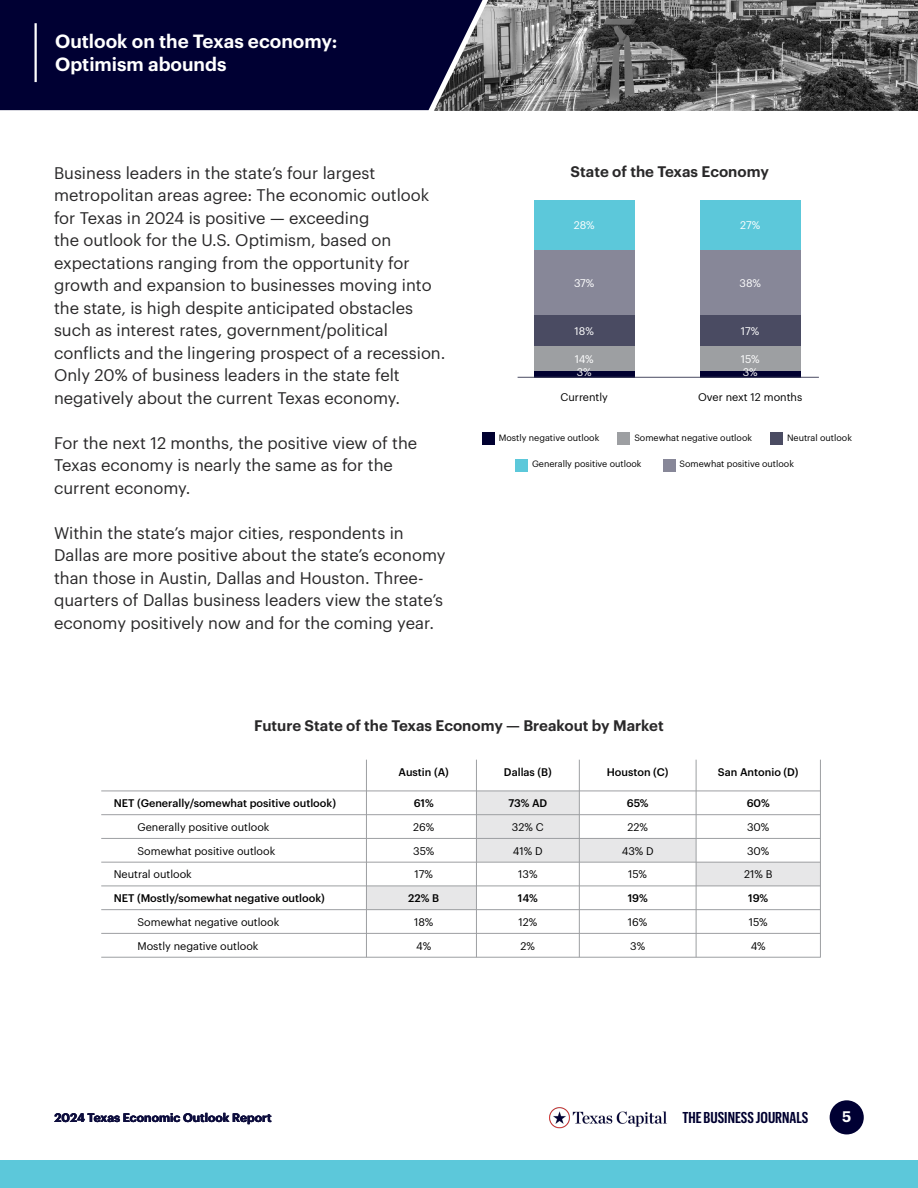
<style>
.page{position:relative;width:918px;height:1188px;background:#fff}
.page>*{position:absolute;margin:0;border:0;box-sizing:border-box;transform-origin:0 0}
.t1{font:600 18.75px/22.5px "Graphik";color:#fff}
.t2{font:16.5px/22.5px "Graphik";color:#292829}
.t3{font:600 15.45px "Graphik X Cond";color:#000030}
.t4{font:600 15px "Graphik";color:#292829}
.t5{font:600 15px "Graphik";color:#fff}
.t6{font:600 12px "Graphik";color:#0d0d3d}
.t7{font:10.8px/23.7px "Graphik";color:#000}
.t8{font:500 10.8px "Graphik";color:#000}
.t9{font:10.8px "Graphik";letter-spacing:-.005em;color:#fff}
.t10{font:9px "Graphik";color:#000}
</style>
<div class="page">
<img style="left:434px;top:0;width:484px;height:111px">
<div style="left:830px;top:1100px;width:34px;height:34px;background:#003;border-radius:50%"></div>
<div style="left:0;top:1161px;width:918px;height:27px;background:#5cc8da"></div>
<div style="left:0;top:0;width:483px;height:110px;background:#003"></div>
<hr style="left:35px;top:23px;width:2px;height:59px;background:#fff">
<div style="left:534px;top:200px;width:101px;height:50px;background:#5cc8da"></div>
<div style="left:534px;top:250px;width:101px;height:65px;background:#878798"></div>
<div style="left:534px;top:315px;width:101px;height:31px;background:#4a4b62"></div>
<div style="left:534px;top:346px;width:101px;height:25px;background:#9d9fa2"></div>
<svg style="left:534px;top:371px;width:101px;height:6px"></svg>
<div style="left:700px;top:200px;width:101px;height:50px;background:#5cc8da"></div>
<div style="left:700px;top:250px;width:101px;height:65px;background:#878798"></div>
<div style="left:700px;top:315px;width:101px;height:31px;background:#4a4b62"></div>
<div style="left:700px;top:346px;width:101px;height:25px;background:#9d9fa2"></div>
<svg style="left:700px;top:371px;width:101px;height:6px"></svg>
<hr style="left:518px;top:377px;width:301px;height:1px;background:#4a4b62">
<div style="left:482px;top:433px;width:13px;height:12px;background:#000030"></div>
<div style="left:618px;top:433px;width:12px;height:12px;background:#9d9fa2"></div>
<div style="left:771px;top:433px;width:12px;height:12px;background:#4a4b62"></div>
<div style="left:663px;top:459px;width:12px;height:13px;background:#878798"></div>
<div style="left:515px;top:459px;width:13px;height:13px;background:#5cc8da"></div>
<div style="left:696px;top:862px;width:124px;height:24px;background:#e7e7e8"></div>
<div style="left:579px;top:838px;width:117px;height:24px;background:#e7e7e8"></div>
<div style="left:366px;top:886px;width:110px;height:24px;background:#e7e7e8"></div>
<div style="left:476px;top:791px;width:103px;height:71px;background:#e7e7e8"></div>
<hr style="left:101px;top:791px;width:719px;height:1px;background:#9d9fa2">
<hr style="left:101px;top:814px;width:719px;height:1px;background:#9d9fa2">
<hr style="left:101px;top:838px;width:719px;height:1px;background:#9d9fa2">
<hr style="left:101px;top:862px;width:719px;height:1px;background:#9d9fa2">
<hr style="left:101px;top:886px;width:719px;height:1px;background:#9d9fa2">
<hr style="left:101px;top:909px;width:719px;height:1px;background:#9d9fa2">
<hr style="left:101px;top:933px;width:719px;height:1px;background:#9d9fa2">
<hr style="left:101px;top:957px;width:719px;height:1px;background:#9d9fa2">
<hr style="left:366px;top:760px;width:1px;height:197px;background:#9d9fa2">
<hr style="left:476px;top:760px;width:1px;height:197px;background:#9d9fa2">
<hr style="left:579px;top:760px;width:1px;height:197px;background:#9d9fa2">
<hr style="left:696px;top:760px;width:1px;height:197px;background:#9d9fa2">
<hr style="left:820px;top:760px;width:1px;height:197px;background:#9d9fa2">
<img style="left:549px;top:1107px;width:118px;height:21px">
<p class="t1" style="left:55px;top:29px;width:284px">Outlook on the Texas economy:<br>Optimism abounds</p>
<p class="t2" style="left:54px;top:160px;width:393px">Business leaders in the state’s four largest metropolitan areas agree: The economic outlook for Texas in 2024 is positive — exceeding<br>the outlook for the U.S. Optimism, based on expectations ranging from the opportunity for growth and expansion to businesses moving into the state, is high despite anticipated obstacles such as interest rates, government/political conflicts and the lingering prospect of a recession.<br>Only 20% of business leaders in the state felt negatively about the current Texas economy.</p>
<p class="t2" style="left:54px;top:430px;width:365px">For the next 12 months, the positive view of the<br>Texas economy is nearly the same as for the current economy.</p>
<p class="t2" style="left:54px;top:520px;width:393px">Within the state’s major cities, respondents in Dallas are more positive about the state’s economy than those in Austin, Dallas and Houston. Three&shy;quarters of Dallas business leaders view the state’s economy positively now and for the coming year.</p>
<p class="t4" style="left:571px;top:161px;width:200px">State of the Texas Economy</p>
<p class="t9" style="left:574px;top:217px;width:22px">28%</p>
<p class="t9" style="left:740px;top:217px;width:22px">27%</p>
<p class="t9" style="left:574px;top:275px;width:22px">37%</p>
<p class="t9" style="left:740px;top:275px;width:23px">38%</p>
<p class="t9" style="left:575px;top:323px;width:21px">18%</p>
<p class="t9" style="left:741px;top:323px;width:20px">17%</p>
<p class="t9" style="left:575px;top:351px;width:21px">14%</p>
<p class="t9" style="left:741px;top:351px;width:20px">15%</p>
<p class="t9" style="left:577px;top:364px;width:16px">3%</p>
<p class="t7" style="left:561px;top:384px;width:49px">Currently</p>
<p class="t7" style="left:698px;top:384px;width:106px">Over next 12 months</p>
<p class="t9" style="left:743px;top:364px;width:16px">3%</p>
<p class="t10" style="left:499px;top:431px;width:102px">Mostly negative outlook</p>
<p class="t10" style="left:634px;top:431px;width:119px">Somewhat negative outlook</p>
<p class="t10" style="left:787px;top:431px;width:66px">Neutral outlook</p>
<p class="t10" style="left:532px;top:457px;width:111px">Generally positive outlook</p>
<p class="t10" style="left:680px;top:457px;width:116px">Somewhat positive outlook</p>
<p class="t4" style="left:254px;top:714px;width:411px">Future State of the Texas Economy — Breakout by Market</p>
<p class="t8" style="left:399px;top:764px;width:52px">Austin (A)</p>
<p class="t8" style="left:504px;top:764px;width:49px">Dallas (B)</p>
<p class="t8" style="left:607px;top:764px;width:63px">Houston (C)</p>
<p class="t8" style="left:718px;top:764px;width:82px">San Antonio (D)</p>
<p class="t8" style="left:114px;top:795px;width:224px">NET (Generally/somewhat positive outlook)</p>
<p class="t7" style="left:137px;top:814px;width:133px">Generally positive outlook</p>
<p class="t7" style="left:137px;top:838px;width:139px">Somewhat positive outlook</p>
<p class="t7" style="left:114px;top:862px;width:80px">Neutral outlook</p>
<p class="t8" style="left:114px;top:890px;width:213px">NET (Mostly/somewhat negative outlook)</p>
<p class="t7" style="left:137px;top:909px;width:143px">Somewhat negative outlook<br>Mostly negative outlook</p>
<p class="t8" style="left:414px;top:795px;width:22px">61%</p>
<p class="t8" style="left:508px;top:795px;width:41px">73% AD</p>
<p class="t8" style="left:627px;top:795px;width:23px">65%</p>
<p class="t8" style="left:747px;top:795px;width:25px">60%</p>
<p class="t7" style="left:413px;top:814px;width:23px">26%</p>
<p class="t7" style="left:512px;top:814px;width:33px">32% C</p>
<p class="t7" style="left:627px;top:814px;width:22px">22%</p>
<p class="t7" style="left:747px;top:814px;width:24px">30%</p>
<p class="t7" style="left:413px;top:838px;width:23px">35%</p>
<p class="t7" style="left:513px;top:838px;width:31px">41% D</p>
<p class="t7" style="left:622px;top:838px;width:34px">43% D</p>
<p class="t7" style="left:747px;top:838px;width:24px">30%</p>
<p class="t7" style="left:414px;top:862px;width:20px">17%</p>
<p class="t7" style="left:518px;top:862px;width:21px">13%</p>
<p class="t7" style="left:628px;top:862px;width:20px">15%</p>
<p class="t7" style="left:744px;top:862px;width:30px">21% B</p>
<p class="t8" style="left:408px;top:890px;width:32px">22% B</p>
<p class="t8" style="left:518px;top:890px;width:21px">14%</p>
<p class="t8" style="left:628px;top:890px;width:22px">19%</p>
<p class="t8" style="left:748px;top:890px;width:22px">19%</p>
<p class="t7" style="left:414px;top:909px;width:21px">18%</p>
<p class="t7" style="left:518px;top:909px;width:20px">12%</p>
<p class="t7" style="left:628px;top:909px;width:21px">16%</p>
<p class="t7" style="left:749px;top:909px;width:20px">15%</p>
<p class="t7" style="left:416px;top:933px;width:17px">4%</p>
<p class="t7" style="left:521px;top:933px;width:16px">2%</p>
<p class="t7" style="left:630px;top:933px;width:16px">3%</p>
<p class="t7" style="left:751px;top:933px;width:17px">4%</p>
<p class="t6" style="left:55px;top:1109px;width:219px">2024 Texas Economic Outlook Report</p>
<p class="t3" style="left:682px;top:1109px;width:128px">THE BUSINESS JOURNALS</p>
<p class="t5" style="left:842px;top:1105px;width:11px">5</p>
</div>
